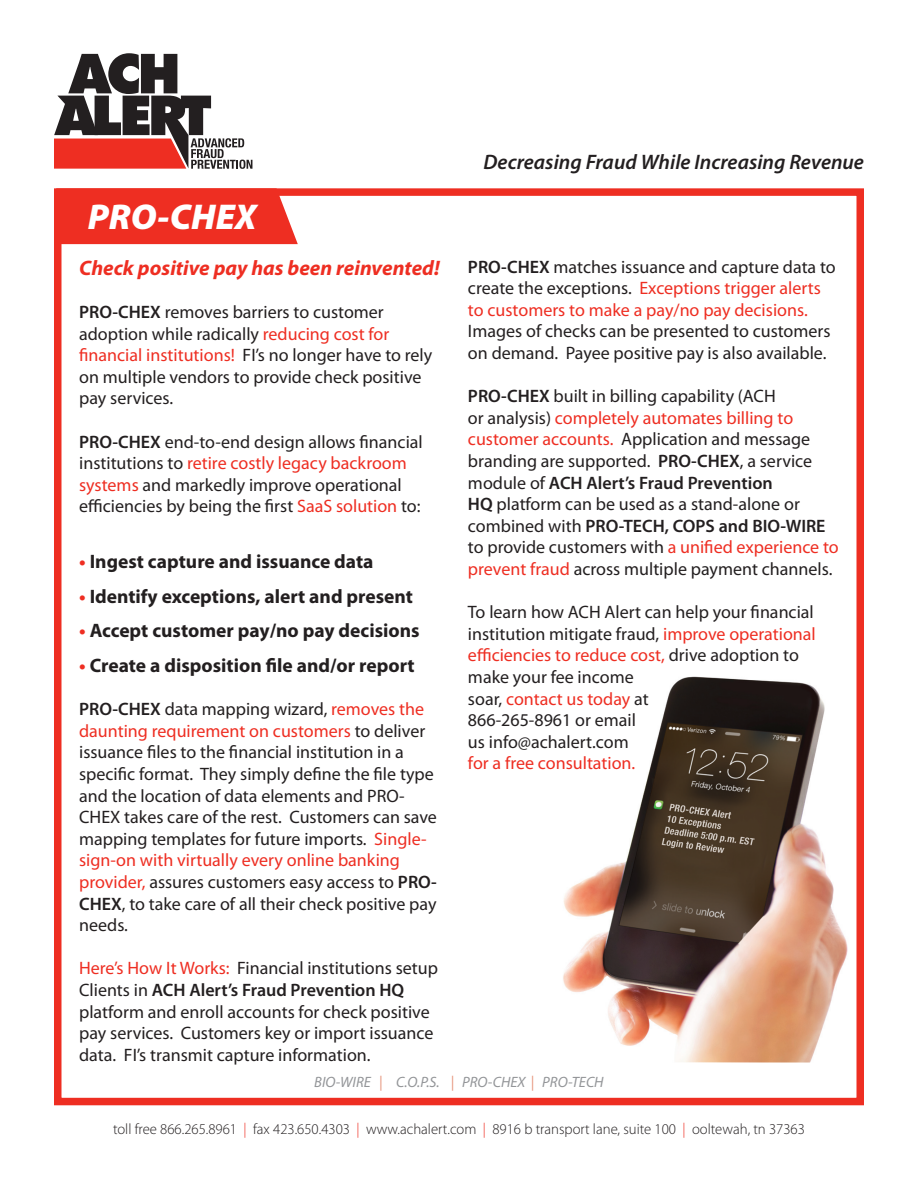
<style>
.page{position:relative;width:918px;height:1188px;background:#fff}
.page>*{position:absolute;margin:0;border:0;box-sizing:border-box;transform-origin:0 0}
.t1{font:italic 900 36px "Myriad Pro";color:#fff}
.t2{font:italic 600 21px "Myriad Pro";color:#231f20}
.t3{font:italic 700 21px "Myriad Pro";color:#ee2e22}
.t4{font:700 19.5px "Myriad Pro";color:#231f20}
.t5{font:18px/21.6px "Myriad Pro";color:#231f20}
.t6{font:18px/21.6px "Myriad Pro";color:#ee2e22}
.t7{font:300 15px "Myriad Pro";color:#231f20}
.t8{font:italic 15px "Myriad Pro";color:#939598}
.s1{font-weight:600}
.s2{color:#ee2e22}
.s3{font-weight:600;color:#231f20}
.s4{color:#231f20}
.s5{color:#e59279}
</style>
<div class="page">
<svg style="left:54px;top:53px;width:198px;height:116px"></svg>
<div style="left:54px;top:188px;width:810px;height:917px;border:8px solid #ee2e22"></div>
<div style="left:56px;top:188px;width:242px;height:56px;background:#ee2e22"></div>
<img style="left:563px;top:676px;width:285px;height:387px">
<h1 class="t1" style="left:88px;top:197px;width:170px">PRO-CHEX</h1>
<p class="t3" style="left:79px;top:254px;width:362px">Check positive pay has been reinvented!</p>
<p class="t5" style="left:79px;top:301px;width:355px"><span class="s1">PRO-CHEX</span> removes barriers to customer adoption while radically <span class="s2">reducing cost for financial institutions!</span> FI’s no longer have to rely on multiple vendors to provide check positive pay services.</p>
<p class="t5" style="left:79px;top:430px;width:345px"><span class="s1">PRO-CHEX</span> end-to-end design allows financial institutions to <span class="s2">retire costly legacy backroom systems</span> and markedly improve operational efficiencies by being the first <span class="s2">SaaS solution</span> to:</p>
<p class="t4" style="left:79px;top:549px;width:296px"><span class="s2">•</span> Ingest capture and issuance data</p>
<p class="t4" style="left:79px;top:584px;width:335px"><span class="s2">•</span> Identify exceptions, alert and present</p>
<p class="t4" style="left:79px;top:618px;width:342px"><span class="s2">•</span> Accept customer pay/no pay decisions</p>
<p class="t4" style="left:79px;top:653px;width:337px"><span class="s2">•</span> Create a disposition file and/or report</p>
<p class="t5" style="left:79px;top:698px;width:359px"><span class="s1">PRO-CHEX</span> data mapping wizard, <span class="s2">removes the daunting requirement on customers</span> to deliver issuance files to the financial institution in a specific format. They simply define the file type and the location of data elements and PRO-CHEX takes care of the rest. Customers can save mapping templates for future imports. <span class="s2">Single&shy;sign-on with virtually every online banking provider,</span> assures customers easy access to <span class="s1">PRO-CHEX</span>, to take care of all their check positive pay needs.</p>
<p class="t5" style="left:79px;top:957px;width:360px"><span class="s2">Here’s How It Works:</span> Financial institutions setup Clients in <span class="s1">ACH Alert’s Fraud Prevention HQ </span>platform and enroll accounts for check positive pay services. Customers key or import issuance data. FI’s transmit capture information.</p>
<p class="t2" style="left:483px;top:148px;width:382px">Decreasing Fraud While Increasing Revenue</p>
<p class="t6" style="left:468px;top:255px;width:369px"><span class="s3">PRO-CHEX</span> <span class="s4">matches issuance and capture data to create the exceptions.</span> Exceptions trigger alerts to customers to make a pay/no pay decisions.</p>
<p class="t5" style="left:468px;top:320px;width:364px">Images of checks can be presented to customers on demand. Payee positive pay is also available.</p>
<p class="t5" style="left:468px;top:385px;width:372px"><span class="s1">PRO-CHEX</span> built in billing capability (ACH<br>or analysis) <span class="s2">completely automates billing to customer accounts.</span> Application and message branding are supported. <span class="s1">PRO-CHEX</span>, a service module of <span class="s1">ACH Alert’s Fraud Prevention<br>HQ</span> platform can be used as a stand-alone or combined with <span class="s1">PRO-TECH, COPS and BIO-WIRE </span>to provide customers with <span class="s2">a unified experience to prevent fraud</span> across multiple payment channels.</p>
<p class="t5" style="left:468px;top:601px;width:349px">To learn how ACH Alert can help your financial institution mitigate fraud, <span class="s2">improve operational efficiencies to reduce cost,</span> drive adoption to make your fee income<br>soar, <span class="s2">contact us today</span> at<br>866-265-8961 or email<br>us info@achalert.com</p>
<p class="t6" style="left:468px;top:752px;width:169px">for a free consultation.</p>
<p class="t8" style="left:314px;top:1073px;width:291px">BIO-WIRE <span class="s5">|</span> C.O.P.S. <span class="s5">|</span> PRO-CHEX <span class="s5">|</span> PRO-TECH</p>
<p class="t7" style="left:113px;top:1121px;width:693px">toll free 866.265.8961 <span class="s2">|</span> fax 423.650.4303 <span class="s2">|</span> www.achalert.com <span class="s2">|</span> 8916 b transport lane, suite 100 <span class="s2">|</span> ooltewah, tn 37363</p>
</div>
